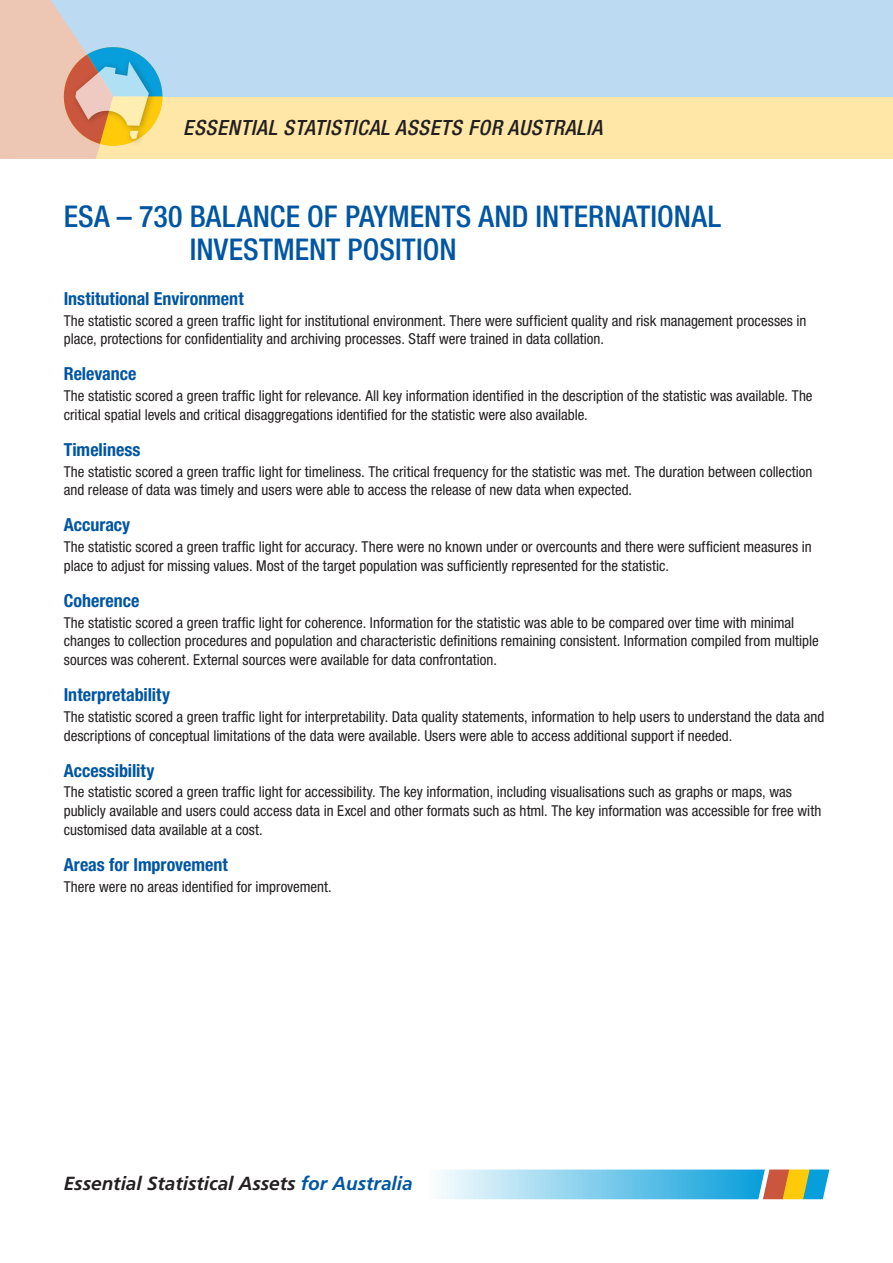
<style>
.page{position:relative;width:893px;height:1263px;background:#fff}
.page>*{position:absolute;margin:0;border:0;box-sizing:border-box;transform-origin:0 0}
.t1{font:500 condensed 30px "Helvetica Neue";letter-spacing:.005em;color:#0156a3}
.t2{font:italic 500 condensed 21px "Helvetica Neue";letter-spacing:.03em;color:#231f20}
.t3{font:italic 700 18.9px "Frutiger";color:#231f20}
.t4{font:700 condensed 18px "Helvetica Neue";color:#0156a3}
.t5{font:condensed 15px/18.8px "Helvetica Neue";color:#231f20}
.s1{color:#0156a3}
</style>
<div class="page">
<svg style="left:439px;top:1169px;width:390px;height:30px;background:#87c6d7"></svg>
<div style="left:10px;top:97px;width:883px;height:62px;background:#ffe7a7"></div>
<div style="left:0;top:0;width:893px;height:97px;background:#bcdaf2"></div>
<svg style="left:0;top:0;width:163px;height:159px"></svg>
<h2 class="t2" style="left:183px;top:115px;width:392px">ESSENTIAL STATISTICAL ASSETS FOR AUSTRALIA</h2>
<h1 class="t1" style="left:64px;top:199px;width:159px">ESA – 730 BALANCE</h1>
<h1 class="t1" style="left:307px;top:199px;width:119px">OF PAYMENTS</h1>
<h1 class="t1" style="left:479px;top:199px;width:18px">AND</h1>
<h1 class="t1" style="left:536px;top:199px;width:16px">INTERNATIONAL</h1>
<h1 class="t1" style="left:190px;top:232px;width:121px">INVESTMENT</h1>
<h1 class="t1" style="left:348px;top:232px;width:30px">POSITION</h1>
<p class="t4" style="left:64px;top:287px;width:181px">Institutional Environment</p>
<p class="t5" style="left:64px;top:311px;width:744px">The statistic scored a green traffic light for institutional environment. There were sufficient quality and risk management processes in place, protections for confidentiality and archiving processes. Staff were trained in data collation.</p>
<p class="t4" style="left:64px;top:363px;width:74px">Relevance</p>
<p class="t5" style="left:64px;top:386px;width:750px">The statistic scored a green traffic light for relevance. All key information identified in the description of the statistic was available. The critical spatial levels and critical disaggregations identified for the statistic were also available.</p>
<p class="t4" style="left:64px;top:438px;width:78px">Timeliness</p>
<p class="t5" style="left:64px;top:462px;width:750px">The statistic scored a green traffic light for timeliness. The critical frequency for the statistic was met. The duration between collection and release of data was timely and users were able to access the release of new data when expected.</p>
<p class="t4" style="left:64px;top:514px;width:68px">Accuracy</p>
<p class="t5" style="left:64px;top:537px;width:749px">The statistic scored a green traffic light for accuracy. There were no known under or overcounts and there were sufficient measures in place to adjust for missing values. Most of the target population was sufficiently represented for the statistic.</p>
<p class="t4" style="left:64px;top:589px;width:77px">Coherence</p>
<p class="t5" style="left:64px;top:613px;width:756px">The statistic scored a green traffic light for coherence. Information for the statistic was able to be compared over time with minimal changes to collection procedures and population and characteristic definitions remaining consistent. Information compiled from multiple sources was coherent. External sources were available for data confrontation.</p>
<p class="t4" style="left:64px;top:684px;width:108px">Interpretability</p>
<p class="t5" style="left:64px;top:707px;width:762px">The statistic scored a green traffic light for interpretability. Data quality statements, information to help users to understand the data and descriptions of conceptual limitations of the data were available. Users were able to access additional support if needed.</p>
<p class="t4" style="left:64px;top:759px;width:92px">Accessibility</p>
<p class="t5" style="left:64px;top:783px;width:759px">The statistic scored a green traffic light for accessibility. The key information, including visualisations such as graphs or maps, was publicly available and users could access data in Excel and other formats such as html. The key information was accessible for free with customised data available at a cost.</p>
<p class="t4" style="left:64px;top:853px;width:165px">Areas for Improvement</p>
<p class="t5" style="left:64px;top:877px;width:270px">There were no areas identified for improvement.</p>
<p class="t3" style="left:64px;top:1172px;width:350px">Essential Statistical Assets <span class="s1">for Australia</span></p>
</div>
